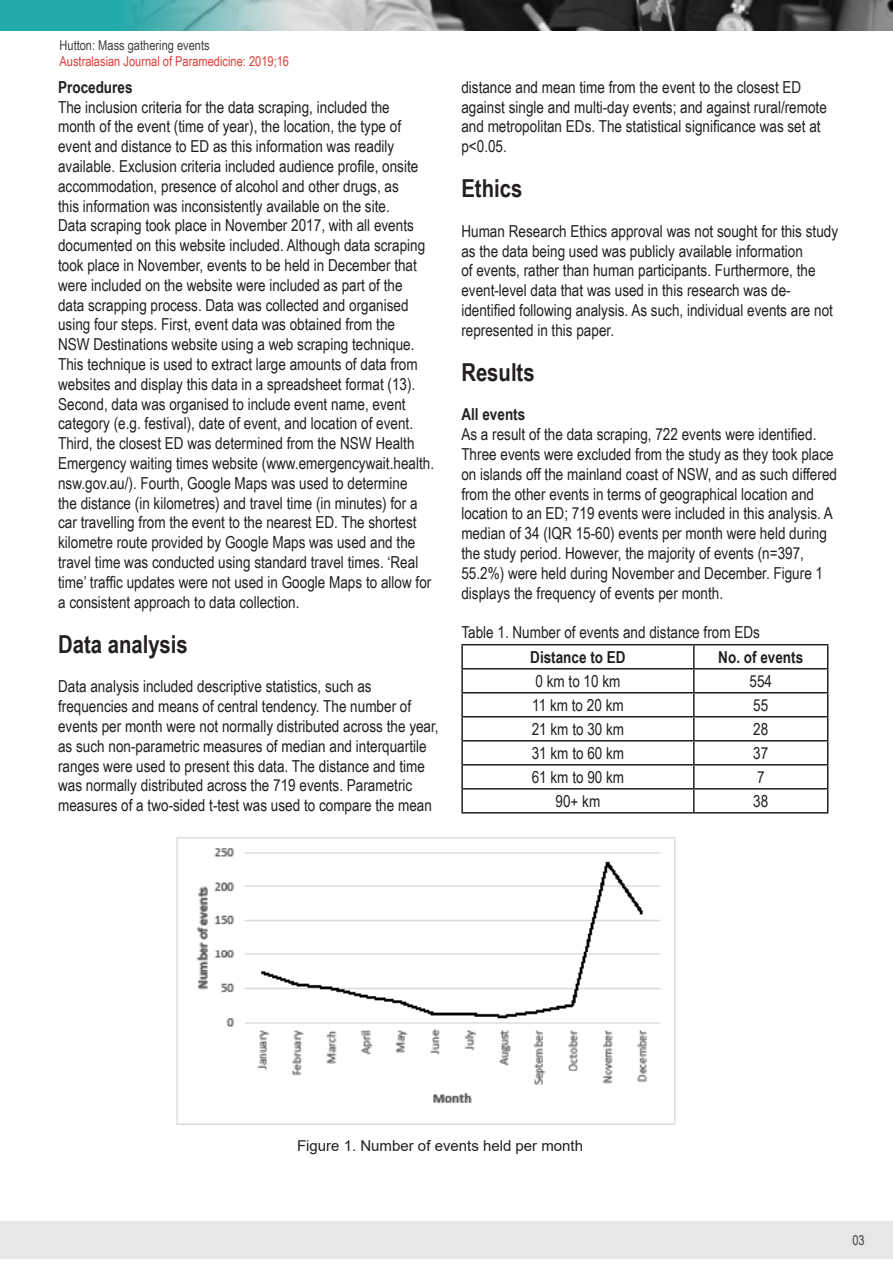
<style>
.page{position:relative;width:893px;height:1263px;background:#fff}
.page>*{position:absolute;margin:0;border:0;box-sizing:border-box;transform-origin:0 0}
.t1{font:700 24.75px "Arial Narrow";color:#231f20}
.t2{font:16.5px/19.8px "Arial Narrow";color:#231f20}
.t3{font:700 16.5px "Arial Narrow";color:#231f20}
.Paragraph_Style_1{font:15px "Arial";color:#231f20}
.t4{font:13.5px "Arial Narrow";color:#dc3e36}
.t5{font:13.5px "Arial Narrow";color:#3e3e3f}
</style>
<div class="page">
<div style="left:0;top:1221px;width:893px;height:38px;background:#e6e7e9"></div>
<div style="left:0;top:0;width:893px;height:30px;background:#23abac"></div>
<img style="left:128px;top:0;width:765px;height:30px">
<hr style="left:461px;top:644px;width:233px;height:1px;background:#231f20">
<hr style="left:461px;top:645px;width:2px;height:23px;background:#231f20">
<hr style="left:694px;top:644px;width:134px;height:1px;background:#231f20">
<hr style="left:693px;top:645px;width:2px;height:23px;background:#231f20">
<hr style="left:461px;top:668px;width:233px;height:1px;background:#231f20">
<hr style="left:461px;top:669px;width:2px;height:23px;background:#231f20">
<hr style="left:694px;top:668px;width:134px;height:1px;background:#231f20">
<hr style="left:693px;top:669px;width:2px;height:23px;background:#231f20">
<hr style="left:461px;top:692px;width:233px;height:1px;background:#231f20">
<hr style="left:461px;top:693px;width:2px;height:23px;background:#231f20">
<hr style="left:694px;top:692px;width:134px;height:1px;background:#231f20">
<hr style="left:693px;top:693px;width:2px;height:23px;background:#231f20">
<hr style="left:461px;top:716px;width:233px;height:1px;background:#231f20">
<hr style="left:461px;top:717px;width:2px;height:23px;background:#231f20">
<hr style="left:694px;top:716px;width:134px;height:1px;background:#231f20">
<hr style="left:693px;top:717px;width:2px;height:23px;background:#231f20">
<hr style="left:461px;top:740px;width:233px;height:1px;background:#231f20">
<hr style="left:461px;top:741px;width:2px;height:23px;background:#231f20">
<hr style="left:694px;top:740px;width:134px;height:1px;background:#231f20">
<hr style="left:693px;top:741px;width:2px;height:23px;background:#231f20">
<hr style="left:461px;top:764px;width:233px;height:1px;background:#231f20">
<hr style="left:461px;top:765px;width:2px;height:23px;background:#231f20">
<hr style="left:694px;top:764px;width:134px;height:1px;background:#231f20">
<hr style="left:693px;top:765px;width:2px;height:23px;background:#231f20">
<hr style="left:461px;top:788px;width:233px;height:1px;background:#231f20">
<hr style="left:461px;top:789px;width:2px;height:23px;background:#231f20">
<hr style="left:694px;top:788px;width:134px;height:1px;background:#231f20">
<hr style="left:693px;top:789px;width:2px;height:23px;background:#231f20">
<svg style="left:827px;top:645px;width:1px;height:167px"></svg>
<hr style="left:461px;top:812px;width:233px;height:1px;background:#231f20">
<hr style="left:694px;top:812px;width:134px;height:1px;background:#231f20">
<img style="left:176px;top:837px;width:500px;height:288px">
<p class="t5" style="left:60px;top:36px;width:152px">Hutton: Mass gathering events</p>
<p class="t4" style="left:60px;top:52px;width:231px">Australasian Journal of Paramedicine: 2019;16</p>
<p class="t3" style="left:58px;top:75px;width:76px">Procedures</p>
<p class="t2" style="left:58px;top:96px;width:377px">The inclusion criteria for the data scraping, included the<br>month of the event (time of year), the location, the type of event and distance to ED as this information was readily available. Exclusion criteria included audience profile, onsite accommodation, presence of alcohol and other drugs, as<br>this information was inconsistently available on the site.<br>Data scraping took place in November 2017, with all events documented on this website included. Although data scraping took place in November, events to be held in December that were included on the website were included as part of the<br>data scrapping process. Data was collected and organised using four steps. First, event data was obtained from the<br>NSW Destinations website using a web scraping technique.<br>This technique is used to extract large amounts of data from websites and display this data in a spreadsheet format (13).<br>Second, data was organised to include event name, event category (e.g. festival), date of event, and location of event.<br>Third, the closest ED was determined from the NSW Health Emergency waiting times website (www.emergencywait.health. nsw.gov.au/). Fourth, Google Maps was used to determine<br>the distance (in kilometres) and travel time (in minutes) for a car travelling from the event to the nearest ED. The shortest kilometre route provided by Google Maps was used and the travel time was conducted using standard travel times. ‘Real time’ traffic updates were not used in Google Maps to allow for a consistent approach to data collection.</p>
<p class="t1" style="left:58px;top:625px;width:131px">Data analysis</p>
<p class="t2" style="left:58px;top:676px;width:382px">Data analysis included descriptive statistics, such as frequencies and means of central tendency. The number of events per month were not normally distributed across the year, as such non-parametric measures of median and interquartile ranges were used to present this data. The distance and time was normally distributed across the 719 events. Parametric measures of a two-sided t-test was used to compare the mean</p>
<p class="t2" style="left:461px;top:76px;width:367px">distance and mean time from the event to the closest ED against single and multi-day events; and against rural/remote and metropolitan EDs. The statistical significance was set at p&lt;0.05.</p>
<p class="t1" style="left:461px;top:170px;width:62px">Ethics</p>
<p class="t2" style="left:461px;top:220px;width:378px">Human Research Ethics approval was not sought for this study as the data being used was publicly available information<br>of events, rather than human participants. Furthermore, the event-level data that was used in this research was de&shy;identified following analysis. As such, individual events are not represented in this paper.</p>
<p class="t1" style="left:461px;top:353px;width:75px">Results</p>
<p class="t3" style="left:461px;top:402px;width:65px">All events</p>
<p class="t2" style="left:461px;top:424px;width:377px">As a result of the data scraping, 722 events were identified.<br>Three events were excluded from the study as they took place on islands off the mainland coast of NSW, and as such differed from the other events in terms of geographical location and location to an ED; 719 events were included in this analysis. A median of 34 (IQR 15-60) events per month were held during the study period. However, the majority of events (n=397, 55.2%) were held during November and December. Figure 1 displays the frequency of events per month.</p>
<p class="t2" style="left:461px;top:622px;width:300px">Table 1. Number of events and distance from EDs</p>
<p class="t3" style="left:530px;top:644px;width:97px">Distance to ED</p>
<p class="t3" style="left:718px;top:644px;width:86px">No. of events</p>
<p class="t2" style="left:535px;top:670px;width:86px">0 km to 10 km</p>
<p class="t2" style="left:749px;top:670px;width:24px">554</p>
<p class="t2" style="left:532px;top:694px;width:93px">11 km to 20 km</p>
<p class="t2" style="left:753px;top:694px;width:17px">55</p>
<p class="t2" style="left:532px;top:718px;width:94px">21 km to 30 km</p>
<p class="t2" style="left:753px;top:718px;width:17px">28</p>
<p class="t2" style="left:532px;top:742px;width:94px">31 km to 60 km</p>
<p class="t2" style="left:753px;top:742px;width:17px">37</p>
<p class="t2" style="left:532px;top:766px;width:94px">61 km to 90 km</p>
<p class="t2" style="left:757px;top:766px;width:9px">7</p>
<p class="t2" style="left:556px;top:790px;width:46px">90+ km</p>
<p class="t2" style="left:753px;top:790px;width:17px">38</p>
<p class="Paragraph_Style_1" style="left:297px;top:1136px;width:287px">Figure 1. Number of events held per month</p>
<p class="t5" style="left:852px;top:1230px;width:14px">03</p>
</div>
